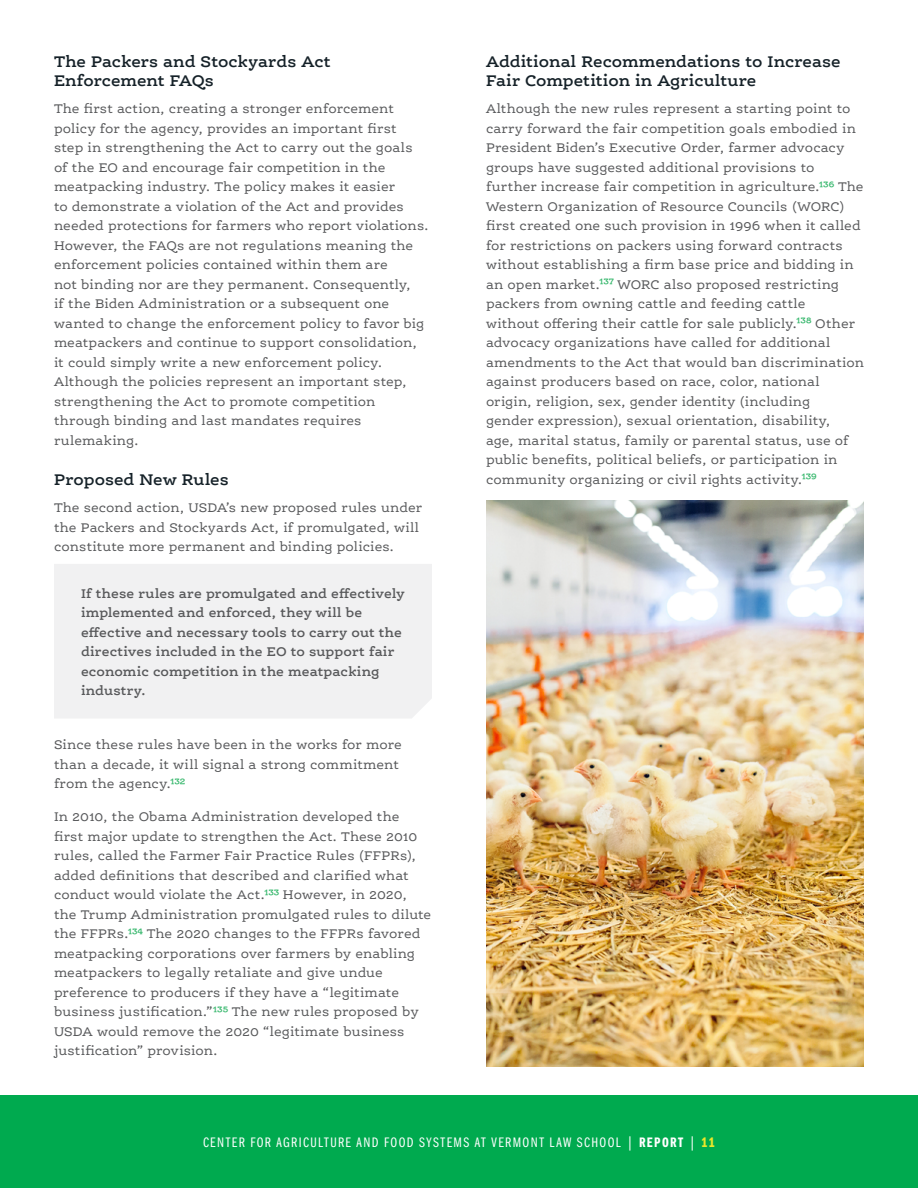
<style>
.page{position:relative;width:918px;height:1188px;background:#fff}
.page>*{position:absolute;margin:0;border:0;box-sizing:border-box;transform-origin:0 0}
.t1{font:600 16.5px/19.5px "Ernestine Pro";color:#152128}
.t2{font:14.25px "Franklin Gothic LT Pro Bk Cm";letter-spacing:.105em;color:#fff}
.paragraph{font:13.5px/19.5px "Ernestine Pro";letter-spacing:.005em;color:#58595b}
.Gray_Call-Out_Box{font:600 13.5px/19.5px "Ernestine Pro";letter-spacing:.01em;color:#58595b}
.s1{font-size:15px;color:#33b66a}
.s2{font-family:"Franklin Gothic LT Pro Dm Cm"}
.s3{font-family:"Franklin Gothic LT Pro Dm Cm";color:#ebe72a}
</style>
<div class="page">
<div style="left:54px;top:564px;width:378px;height:154px;background:#f1f1f2"></div>
<img style="left:486px;top:501px;width:378px;height:565px">
<div style="left:0;top:1096px;width:918px;height:92px;background:#00aa4f"></div>
<h4 class="t1" style="left:54px;top:51px;width:278px">The Packers and Stockyards Act<br>Enforcement FAQs</h4>
<p class="paragraph" style="left:54px;top:99px;width:376px">The first action, creating a stronger enforcement policy for the agency, provides an important first step in strengthening the Act to carry out the goals of the EO and encourage fair competition in the meatpacking industry. The policy makes it easier<br>to demonstrate a violation of the Act and provides needed protections for farmers who report violations.<br>However, the FAQs are not regulations meaning the enforcement policies contained within them are<br>not binding nor are they permanent. Consequently,<br>if the Biden Administration or a subsequent one wanted to change the enforcement policy to favor big meatpackers and continue to support consolidation, it could simply write a new enforcement policy.<br>Although the policies represent an important step, strengthening the Act to promote competition through binding and last mandates requires rulemaking.</p>
<h4 class="t1" style="left:54px;top:470px;width:176px">Proposed New Rules</h4>
<p class="paragraph" style="left:54px;top:498px;width:370px">The second action, USDA’s new proposed rules under the Packers and Stockyards Act, if promulgated, will constitute more permanent and binding policies.</p>
<p class="Gray_Call-Out_Box" style="left:81px;top:583px;width:325px">If these rules are promulgated and effectively implemented and enforced, they will be effective and necessary tools to carry out the directives included in the EO to support fair economic competition in the meatpacking industry.</p>
<p class="paragraph" style="left:54px;top:735px;width:349px">Since these rules have been in the works for more than a decade, it will signal a strong commitment from the agency.<span class="s1">132</span></p>
<p class="paragraph" style="left:54px;top:807px;width:379px">In 2010, the Obama Administration developed the first major update to strengthen the Act. These 2010 rules, called the Farmer Fair Practice Rules (FFPRs), added definitions that described and clarified what conduct would violate the Act.<span class="s1">133</span> However, in 2020, the Trump Administration promulgated rules to dilute the FFPRs.<span class="s1">134</span> The 2020 changes to the FFPRs favored meatpacking corporations over farmers by enabling meatpackers to legally retaliate and give undue preference to producers if they have a “legitimate business justification.”<span class="s1">135</span> The new rules proposed by USDA would remove the 2020 “legitimate business justification” provision.</p>
<h4 class="t1" style="left:486px;top:51px;width:356px">Additional Recommendations to Increase<br>Fair Competition in Agriculture</h4>
<p class="paragraph" style="left:486px;top:99px;width:380px">Although the new rules represent a starting point to carry forward the fair competition goals embodied in President Biden’s Executive Order, farmer advocacy groups have suggested additional provisions to further increase fair competition in agriculture.<span class="s1">136</span> The Western Organization of Resource Councils (WORC) first created one such provision in 1996 when it called for restrictions on packers using forward contracts without establishing a firm base price and bidding in an open market.<span class="s1">137</span> WORC also proposed restricting packers from owning cattle and feeding cattle<br>without offering their cattle for sale publicly.<span class="s1">138</span> Other advocacy organizations have called for additional amendments to the Act that would ban discrimination against producers based on race, color, national origin, religion, sex, gender identity (including<br>gender expression), sexual orientation, disability,<br>age, marital status, family or parental status, use of public benefits, political beliefs, or participation in community organizing or civil rights activity.<span class="s1">139</span></p>
<p class="t2" style="left:203px;top:1134px;width:513px">CENTER FOR AGRICULTURE AND FOOD SYSTEMS AT VERMONT LAW SCHOOL | <span class="s2">REPORT</span> | <span class="s3">11</span></p>
</div>
